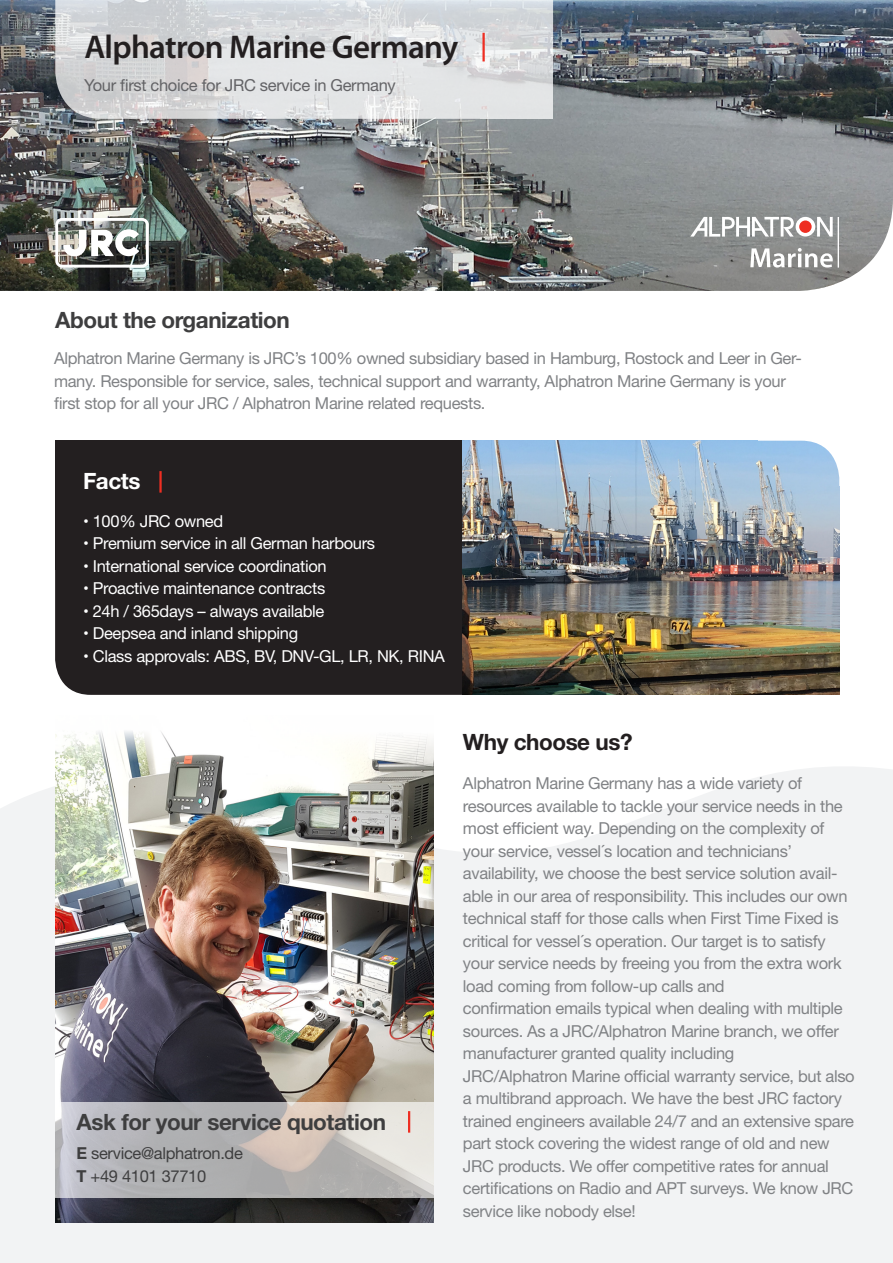
<style>
.page{position:relative;width:893px;height:1263px;background:#fff}
.page>*{position:absolute;margin:0;border:0;box-sizing:border-box;transform-origin:0 0}
.t1{font:600 33px "Myriad Pro";letter-spacing:-.02em;color:#231f20}
.t2{font:700 22.5px "Helvetica Neue";letter-spacing:-.02em;color:#3e3e3f}
.t3{font:700 22.5px "Helvetica Neue";letter-spacing:-.02em;color:#231f20}
.t4{font:700 22.5px "Helvetica Neue";letter-spacing:-.02em;color:#fff}
.t5{font:16.5px/22.5px "Helvetica Neue";letter-spacing:-.02em;color:#808285}
.t6{font:16.5px "Helvetica Neue";letter-spacing:-.02em;color:#fff}
.t7{font:16.5px "Helvetica Neue";letter-spacing:-.02em;color:#636366}
.t8{font:16.5px "Helvetica Neue";letter-spacing:-.02em;color:#3e3e3f}
.s1{font-weight:700}
</style>
<div class="page">
<svg style="left:0;top:752px;width:893px;height:511px;fill:#f2f3f4"></svg>
<img style="left:55px;top:731px;width:378px;height:492px">
<img style="left:0;top:0;width:893px;height:291px">
<svg style="left:55px;top:0;width:425px;height:119px;background:#d9dadc"></svg>
<svg style="left:480px;top:0;width:73px;height:119px;background:#dbdddf"></svg>
<hr style="left:482px;top:33px;width:3px;height:28px;background:#ee2e22">
<svg style="left:750px;top:248px;width:83px;height:20px"></svg>
<svg style="left:690px;top:217px;width:104px;height:20px"></svg>
<svg style="left:817px;top:217px;width:16px;height:20px"></svg>
<div style="left:796px;top:217px;width:19px;height:20px;background:#fff;border-radius:50%"></div>
<div style="left:799px;top:220px;width:13px;height:13px;background:#ee2e22;border-radius:50%"></div>
<hr style="left:838px;top:217px;width:1px;height:51px;background:#fff">
<img style="left:55px;top:218px;width:94px;height:50px">
<div style="left:55px;top:441px;width:408px;height:129px;background:#231f20"></div>
<div style="left:55px;top:458px;width:446px;height:237px;background:#231f20;border-radius:36px"></div>
<hr style="left:159px;top:471px;width:3px;height:22px;background:#ee2e22">
<img style="left:758px;top:441px;width:81px;height:45px">
<img style="left:463px;top:441px;width:295px;height:45px">
<img style="left:463px;top:486px;width:376px;height:209px">
<svg style="left:55px;top:1102px;width:378px;height:95px;background:#c0bdbd"></svg>
<hr style="left:408px;top:1111px;width:2px;height:21px;background:#ee2e22">
<p class="t1" style="left:84px;top:26px;width:375px">Alphatron Marine Germany</p>
<p class="t7" style="left:84px;top:73px;width:313px">Your first choice for JRC service in Germany</p>
<p class="t2" style="left:55px;top:303px;width:236px">About the organization</p>
<p class="t5" style="left:54px;top:348px;width:749px">Alphatron Marine Germany is JRC’s 100% owned subsidiary based in Hamburg, Rostock and Leer in Ger&shy;many. Responsible for service, sales, technical support and warranty, Alphatron Marine Germany is your first stop for all your JRC / Alphatron Marine related requests.</p>
<p class="t4" style="left:83px;top:463px;width:59px">Facts</p>
<p class="t6" style="left:83px;top:509px;width:142px">• 100% JRC owned</p>
<p class="t6" style="left:83px;top:531px;width:294px">• Premium service in all German harbours</p>
<p class="t6" style="left:83px;top:554px;width:245px">• International service coordination</p>
<p class="t6" style="left:83px;top:576px;width:244px">• Proactive maintenance contracts</p>
<p class="t6" style="left:83px;top:599px;width:243px">• 24h / 365days – always available</p>
<p class="t6" style="left:83px;top:621px;width:217px">• Deepsea and inland shipping</p>
<p class="t6" style="left:83px;top:644px;width:363px">• Class approvals: ABS, BV, DNV-GL, LR, NK, RINA</p>
<p class="t2" style="left:77px;top:1104px;width:311px">Ask for your service quotation</p>
<p class="t8" style="left:77px;top:1141px;width:168px"><span class="s1">E</span> service@alphatron.de</p>
<p class="t8" style="left:77px;top:1164px;width:131px"><span class="s1">T</span> +49 4101 37710</p>
<p class="t3" style="left:463px;top:724px;width:171px">Why choose us?</p>
<p class="t5" style="left:463px;top:773px;width:341px">Alphatron Marine Germany has a wide variety of</p>
<p class="t5" style="left:463px;top:795px;width:381px">resources available to tackle your service needs in the most efficient way. Depending on the complexity of your service, vessel´s location and technicians’</p>
<p class="t5" style="left:463px;top:863px;width:386px">availability, we choose the best service solution avail&shy;able in our area of responsibility. This includes our own technical staff for those calls when First Time Fixed is critical for vessel´s operation. Our target is to satisfy your service needs by freeing you from the extra work load coming from follow-up calls and</p>
<p class="t5" style="left:463px;top:998px;width:381px">confirmation emails typical when dealing with multiple sources. As a JRC/Alphatron Marine branch, we offer manufacturer granted quality including</p>
<p class="t5" style="left:463px;top:1065px;width:393px">JRC/Alphatron Marine official warranty service, but also a multibrand approach. We have the best JRC factory trained engineers available 24/7 and an extensive spare part stock covering the widest range of old and new JRC products. We offer competitive rates for annual certifications on Radio and APT surveys. We know JRC service like nobody else!</p>
</div>
